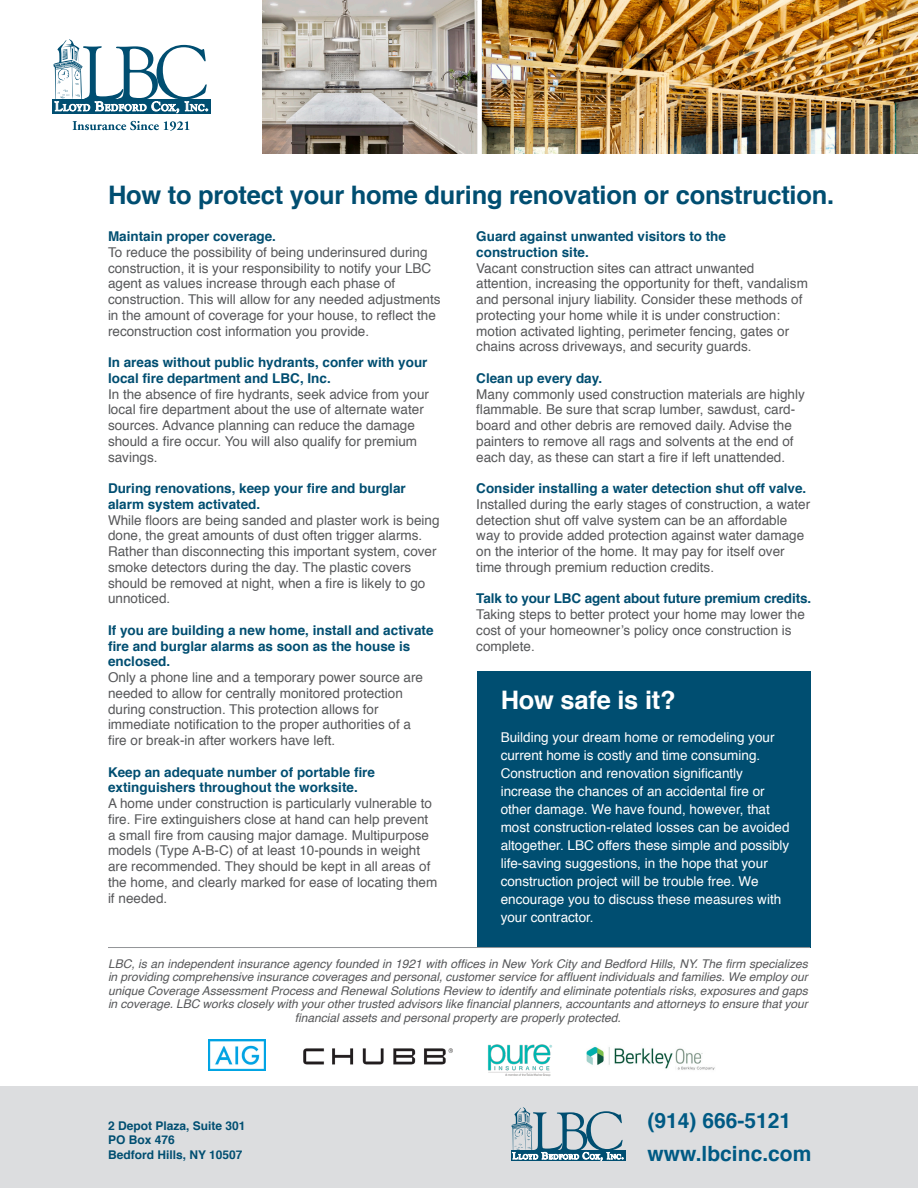
<style>
.page{position:relative;width:918px;height:1188px;background:#fff}
.page>*{position:absolute;margin:0;border:0;box-sizing:border-box;transform-origin:0 0}
.t1{font:700 25.5px "Helvetica";letter-spacing:-.01em;color:#004e71}
.t2{font:700 25.5px "Helvetica";letter-spacing:-.01em;color:#fff}
.t3{font:700 21px "Helvetica";color:#005a84}
.t4{font:13.5px/15.8px "Helvetica";color:#57585a}
.t5{font:700 13.5px/15.8px "Helvetica";color:#004e71}
.t6{font:13.5px/18px "Helvetica";color:#fff}
.t7{font:italic 12px/13.5px "Helvetica";color:#57585a;text-align:center}
.t8{font:700 12px "Helvetica";color:#004e71}
</style>
<div class="page">
<div style="left:477px;top:671px;width:334px;height:276px;background:#004e71"></div>
<img style="left:482px;top:0;width:436px;height:153px">
<img style="left:262px;top:0;width:215px;height:153px">
<svg style="left:73px;top:121px;width:116px;height:10px"></svg>
<div style="left:52px;top:99px;width:159px;height:15px;background:#004e71"></div>
<svg style="left:53px;top:39px;width:155px;height:74px"></svg>
<hr style="left:108px;top:947px;width:702px;height:1px;background:#939598">
<img style="left:208px;top:1040px;width:58px;height:31px">
<img style="left:303px;top:1048px;width:150px;height:17px">
<img style="left:586px;top:1046px;width:129px;height:24px">
<img style="left:488px;top:1044px;width:64px;height:32px">
<div style="left:0;top:1086px;width:918px;height:102px;background:#dcdddf"></div>
<div style="left:511px;top:1150px;width:114px;height:11px;background:#004e71"></div>
<svg style="left:511px;top:1107px;width:113px;height:54px"></svg>
<p class="t1" style="left:108px;top:174px;width:728px">How to protect your home during renovation or construction.</p>
<p class="t5" style="left:108px;top:229px;width:170px">Maintain proper coverage.</p>
<p class="t4" style="left:108px;top:245px;width:334px">To reduce the possibility of being underinsured during construction, it is your responsibility to notify your LBC agent as values increase through each phase of construction. This will allow for any needed adjustments in the amount of coverage for your house, to reflect the reconstruction cost information you provide.</p>
<p class="t5" style="left:108px;top:355px;width:321px">In areas without public hydrants, confer with your local fire department and LBC, Inc.</p>
<p class="t4" style="left:108px;top:387px;width:323px">In the absence of fire hydrants, seek advice from your local fire department about the use of alternate water sources. Advance planning can reduce the damage should a fire occur. You will also qualify for premium savings.</p>
<p class="t5" style="left:108px;top:481px;width:299px">During renovations, keep your fire and burglar alarm system activated.</p>
<p class="t4" style="left:108px;top:513px;width:333px">While floors are being sanded and plaster work is being done, the great amounts of dust often trigger alarms.<br>Rather than disconnecting this important system, cover smoke detectors during the day. The plastic covers should be removed at night, when a fire is likely to go unnoticed.</p>
<p class="t5" style="left:108px;top:623px;width:327px">If you are building a new home, install and activate fire and burglar alarms as soon as the house is enclosed.</p>
<p class="t4" style="left:108px;top:670px;width:317px">Only a phone line and a temporary power source are needed to allow for centrally monitored protection during construction. This protection allows for immediate notification to the proper authorities of a fire or break-in after workers have left.</p>
<p class="t5" style="left:108px;top:764px;width:269px">Keep an adequate number of portable fire extinguishers throughout the worksite.</p>
<p class="t4" style="left:108px;top:796px;width:331px">A home under construction is particularly vulnerable to fire. Fire extinguishers close at hand can help prevent a small fire from causing major damage. Multipurpose models (Type A-B-C) of at least 10-pounds in weight are recommended. They should be kept in all areas of the home, and clearly marked for ease of locating them if needed.</p>
<p class="t5" style="left:476px;top:229px;width:251px">Guard against unwanted visitors to the construction site.</p>
<p class="t4" style="left:476px;top:261px;width:333px">Vacant construction sites can attract unwanted attention, increasing the opportunity for theft, vandalism and personal injury liability. Consider these methods of protecting your home while it is under construction: motion activated lighting, perimeter fencing, gates or chains across driveways, and security guards.</p>
<p class="t5" style="left:476px;top:371px;width:127px">Clean up every day.</p>
<p class="t4" style="left:476px;top:387px;width:330px">Many commonly used construction materials are highly flammable. Be sure that scrap lumber, sawdust, card&shy;board and other debris are removed daily. Advise the painters to remove all rags and solvents at the end of each day, as these can start a fire if left unattended.</p>
<p class="t5" style="left:476px;top:481px;width:332px">Consider installing a water detection shut off valve.</p>
<p class="t4" style="left:476px;top:497px;width:335px">Installed during the early stages of construction, a water detection shut off valve system can be an affordable way to provide added protection against water damage on the interior of the home. It may pay for itself over time through premium reduction credits.</p>
<p class="t5" style="left:476px;top:591px;width:336px">Talk to your LBC agent about future premium credits.</p>
<p class="t4" style="left:476px;top:607px;width:330px">Taking steps to better protect your home may lower the cost of your homeowner’s policy once construction is complete.</p>
<p class="t2" style="left:501px;top:680px;width:176px">How safe is it?</p>
<p class="t6" style="left:501px;top:729px;width:290px">Building your dream home or remodeling your current home is costly and time consuming.<br>Construction and renovation significantly increase the chances of an accidental fire or other damage. We have found, however, that most construction-related losses can be avoided altogether. LBC offers these simple and possibly life-saving suggestions, in the hope that your construction project will be trouble free. We encourage you to discuss these measures with your contractor.</p>
<p class="t7" style="left:108px;top:957px;width:701px">LBC, is an independent insurance agency founded in 1921 with offices in New York City and Bedford Hills, NY. The firm specializes in providing comprehensive insurance coverages and personal, customer service for affluent individuals and families. We employ our unique Coverage Assessment Process and Renewal Solutions Review to identify and eliminate potentials risks, exposures and gaps in coverage. LBC works closely with your other trusted advisors like financial planners, accountants and attorneys to ensure that your financial assets and personal property are properly protected.</p>
<p class="t8" style="left:108px;top:1116px;width:139px">2 Depot Plaza, Suite 301</p>
<p class="t8" style="left:108px;top:1130px;width:68px">PO Box 476</p>
<p class="t8" style="left:108px;top:1145px;width:136px">Bedford Hills, NY 10507</p>
<p class="t3" style="left:648px;top:1104px;width:145px">(914) 666-5121</p>
<p class="t3" style="left:648px;top:1137px;width:165px">www.lbcinc.com</p>
</div>
